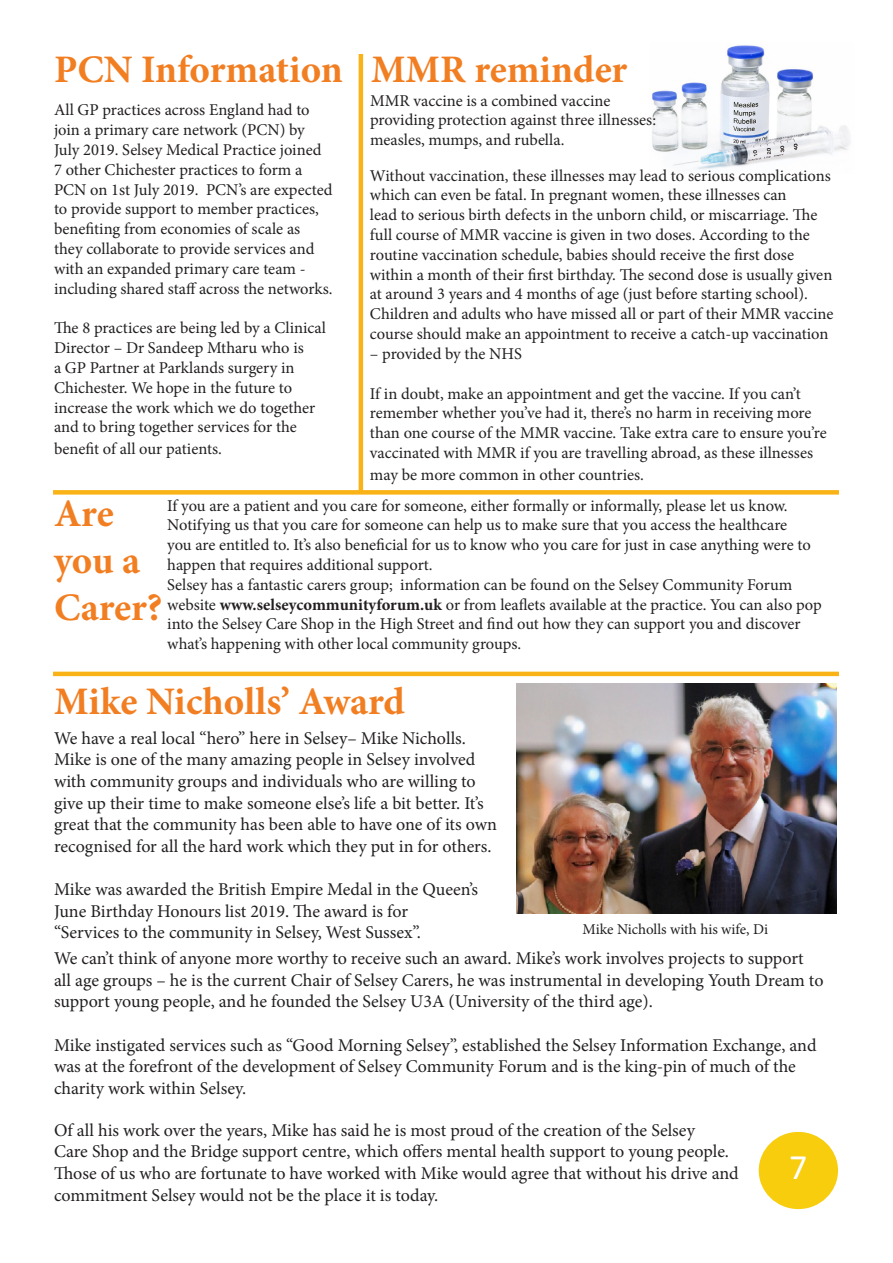
<style>
.page{position:relative;width:893px;height:1263px;background:#fff}
.page>*{position:absolute;margin:0;border:0;box-sizing:border-box;transform-origin:0 0}
.t1{font:700 39px/46.8px "Minion Pro";color:#f27e22}
.t2{font:36px "Calibri";color:#fff}
.t3{font:18px/21.6px "Minion Pro";letter-spacing:-.005em;color:#231f20}
.t4{font:16.5px/19.8px "Minion Pro";color:#231f20}
.t5{font:15px "Minion Pro";letter-spacing:-.005em;color:#231f20}
.s1{font-weight:700}
</style>
<div class="page">
<div style="left:759px;top:1132px;width:79px;height:77px;background:#f7cd0e;border-radius:50%"></div>
<img style="left:652px;top:45px;width:198px;height:125px">
<hr style="left:359px;top:54px;width:4px;height:438px;background:#f9b317">
<hr style="left:53px;top:672px;width:786px;height:4px;background:#f9b317">
<img style="left:516px;top:683px;width:320px;height:230px">
<div style="left:53px;top:490px;width:786px;height:5px;background:#f9b317"></div>
<p class="t1" style="left:54px;top:46px;width:290px">PCN Information</p>
<p class="t1" style="left:371px;top:46px;width:258px">MMR reminder</p>
<p class="t4" style="left:54px;top:100px;width:280px">All GP practices across England had to join a primary care network (PCN) by July 2019. Selsey Medical Practice joined 7 other Chichester practices to form a PCN on 1st July 2019. PCN’s are expected to provide support to member practices, benefiting from economies of scale as they collaborate to provide services and with an expanded primary care team - including shared staff across the networks.</p>
<p class="t4" style="left:54px;top:318px;width:274px">The 8 practices are being led by a Clinical Director – Dr Sandeep Mtharu who is<br>a GP Partner at Parklands surgery in Chichester. We hope in the future to increase the work which we do together and to bring together services for the</p>
<p class="t4" style="left:54px;top:439px;width:169px">benefit of all our patients.</p>
<p class="t4" style="left:370px;top:90px;width:287px">MMR vaccine is a combined vaccine providing protection against three illnesses: measles, mumps, and rubella.</p>
<p class="t4" style="left:370px;top:166px;width:465px">Without vaccination, these illnesses may lead to serious complications which can even be fatal. In pregnant women, these illnesses can<br>lead to serious birth defects in the unborn child, or miscarriage. The full course of MMR vaccine is given in two doses. According to the routine vaccination schedule, babies should receive the first dose within a month of their first birthday. The second dose is usually given at around 3 years and 4 months of age (just before starting school).<br>Children and adults who have missed all or part of their MMR vaccine course should make an appointment to receive a catch-up vaccination</p>
<p class="t4" style="left:370px;top:344px;width:153px">– provided by the NHS</p>
<p class="t4" style="left:370px;top:383px;width:458px">If in doubt, make an appointment and get the vaccine. If you can’t remember whether you’ve had it, there’s no harm in receiving more than one course of the MMR vaccine. Take extra care to ensure you’re vaccinated with MMR if you are travelling abroad, as these illnesses</p>
<p class="t4" style="left:370px;top:464px;width:275px">may be more common in other countries.</p>
<p class="t4" style="left:167px;top:495px;width:645px">If you are a patient and you care for someone, either formally or informally, please let us know.<br>Notifying us that you care for someone can help us to make sure that you access the healthcare you are entitled to. It’s also beneficial for us to know who you care for just in case anything were to happen that requires additional support.</p>
<p class="t4" style="left:167px;top:575px;width:656px">Selsey has a fantastic carers group; information can be found on the Selsey Community Forum website <span class="s1">www.selseycommunityforum.uk</span> or from leaflets available at the practice. You can also pop into the Selsey Care Shop in the High Street and find out how they can support you and discover what’s happening with other local community groups.</p>
<p class="t1" style="left:54px;top:490px;width:110px">Are you a<br>Carer?</p>
<p class="t1" style="left:54px;top:678px;width:352px">Mike Nicholls’ Award</p>
<p class="t3" style="left:54px;top:727px;width:413px">We have a real local “hero” here in Selsey– Mike Nicholls.</p>
<p class="t3" style="left:54px;top:749px;width:444px">Mike is one of the many amazing people in Selsey involved with community groups and individuals who are willing to give up their time to make someone else’s life a bit better. It’s great that the community has been able to have one of its own recognised for all the hard work which they put in for others.</p>
<p class="t3" style="left:54px;top:878px;width:426px">Mike was awarded the British Empire Medal in the Queen’s<br>June Birthday Honours list 2019. The award is for</p>
<p class="t3" style="left:54px;top:922px;width:368px">“Services to the community in Selsey, West Sussex”.</p>
<p class="t5" style="left:583px;top:919px;width:187px">Mike Nicholls with his wife, Di</p>
<p class="t3" style="left:54px;top:948px;width:771px">We can’t think of anyone more worthy to receive such an award. Mike’s work involves projects to support all age groups – he is the current Chair of Selsey Carers, he was instrumental in developing Youth Dream to support young people, and he founded the Selsey U3A (University of the third age).</p>
<p class="t3" style="left:54px;top:1034px;width:764px">Mike instigated services such as “Good Morning Selsey”, established the Selsey Information Exchange, and was at the forefront of the development of Selsey Community Forum and is the king-pin of much of the charity work within Selsey.</p>
<p class="t3" style="left:54px;top:1119px;width:686px">Of all his work over the years, Mike has said he is most proud of the creation of the Selsey<br>Care Shop and the Bridge support centre, which offers mental health support to young people.<br>Those of us who are fortunate to have worked with Mike would agree that without his drive and commitment Selsey would not be the place it is today.</p>
<h2 class="t2" style="left:789px;top:1144px;width:20px">7</h2>
</div>
